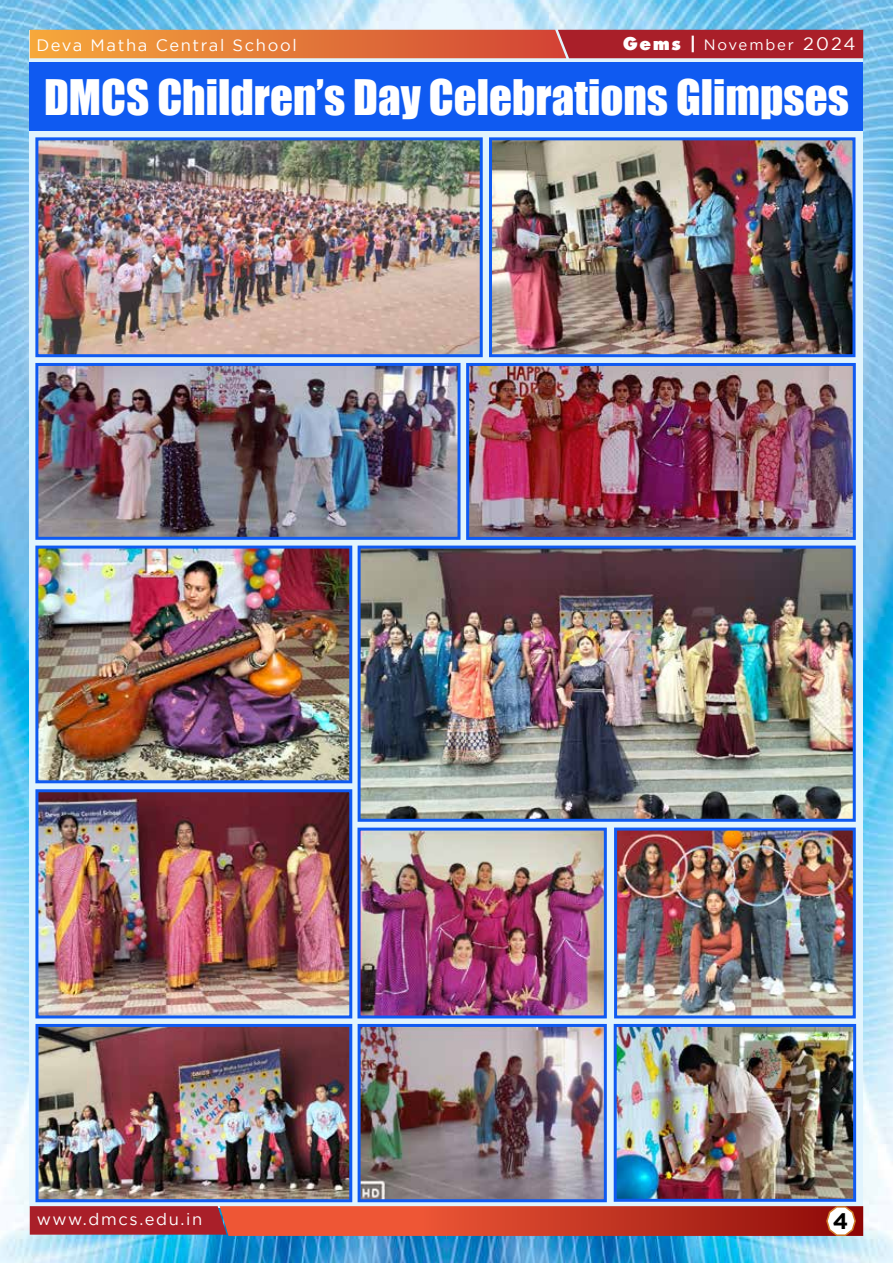
<style>
.page{position:relative;width:893px;height:1263px;background:#fff}
.page>*{position:absolute;margin:0;border:0;box-sizing:border-box;transform-origin:0 0}
.t1{font:45px "Impact";color:#fff}
.t2{font:700 22.5px "Gotham";color:#000}
.t3{font:900 18px "Futura";color:#fff}
.t4{font:18px "Gotham";color:#fff}
.t5{font:16.5px "Gotham";letter-spacing:.1em;color:#fff}
.t6{font:15px "Gotham";letter-spacing:.12em;color:#fff}
.s1{font-family:"Futura";font-weight:900;font-size:18px}
.s2{font-weight:700;font-size:18px}
.s3{font-size:18px}
.s4{font-family:"Gotham";font-weight:700}
.s5{font-family:"Gotham";font-weight:400;font-size:15px}
</style>
<div class="page">
<img style="left:0;top:0;width:893px;height:1263px">
<div style="left:30px;top:30px;width:833px;height:1178px;background:#e1f4fd"></div>
<svg style="left:30px;top:1206px;width:833px;height:31px;background:#c04135"></svg>
<svg style="left:30px;top:30px;width:833px;height:28px;background:#ce5733"></svg>
<div style="left:30px;top:63px;width:833px;height:68px;background:#0f5af1"></div>
<img style="left:618px;top:831px;width:234px;height:183px">
<div style="left:614px;top:827px;width:242px;height:191px;border:3px solid #0f5af1"></div>
<img style="left:493px;top:141px;width:358px;height:212px">
<div style="left:489px;top:137px;width:366px;height:220px;border:3px solid #0f5af1"></div>
<img style="left:39px;top:550px;width:309px;height:229px">
<div style="left:35px;top:546px;width:317px;height:237px;border:3px solid #0f5af1"></div>
<img style="left:618px;top:1028px;width:234px;height:170px">
<div style="left:614px;top:1024px;width:242px;height:178px;border:3px solid #0f5af1"></div>
<img style="left:39px;top:141px;width:440px;height:212px">
<div style="left:35px;top:137px;width:448px;height:220px;border:3px solid #0f5af1"></div>
<img style="left:39px;top:793px;width:309px;height:221px">
<div style="left:35px;top:789px;width:317px;height:229px;border:3px solid #0f5af1"></div>
<img style="left:39px;top:1028px;width:309px;height:170px">
<div style="left:35px;top:1024px;width:317px;height:178px;border:3px solid #0f5af1"></div>
<img style="left:362px;top:550px;width:490px;height:268px">
<div style="left:358px;top:546px;width:498px;height:276px;border:3px solid #0f5af1"></div>
<img style="left:470px;top:367px;width:382px;height:169px">
<div style="left:466px;top:363px;width:390px;height:177px;border:3px solid #0f5af1"></div>
<img style="left:362px;top:1028px;width:241px;height:170px">
<div style="left:358px;top:1024px;width:249px;height:178px;border:3px solid #0f5af1"></div>
<img style="left:361px;top:832px;width:242px;height:182px">
<div style="left:357px;top:828px;width:250px;height:190px;border:3px solid #0f5af1"></div>
<img style="left:39px;top:367px;width:417px;height:169px">
<div style="left:35px;top:363px;width:425px;height:177px;border:3px solid #0f5af1"></div>
<p class="t5" style="left:36px;top:36px;width:262px">Deva Matha Central School</p>
<p class="t6" style="left:623px;top:37px;width:234px"><span class="s1">Gems</span> <span class="s2">|</span> November <span class="s3">2024</span></p>
<h1 class="t1" style="left:44px;top:62px;width:806px">DMCS Children’s Day Celebrations Glimpses</h1>
<p class="t3" style="left:678px;top:31px;width:118px">Gems <span class="s4">|</span> <span class="s5">July</span></p>
<p class="t4" style="left:845px;top:34px;width:13px">3</p>
<p class="t5" style="left:36px;top:1210px;width:167px">www.dmcs.edu.in</p>
<h2 class="t2" style="left:829px;top:1208px;width:17px">4</h2>
<h2 class="t2" style="left:833px;top:1208px;width:17px">4</h2>
</div>
